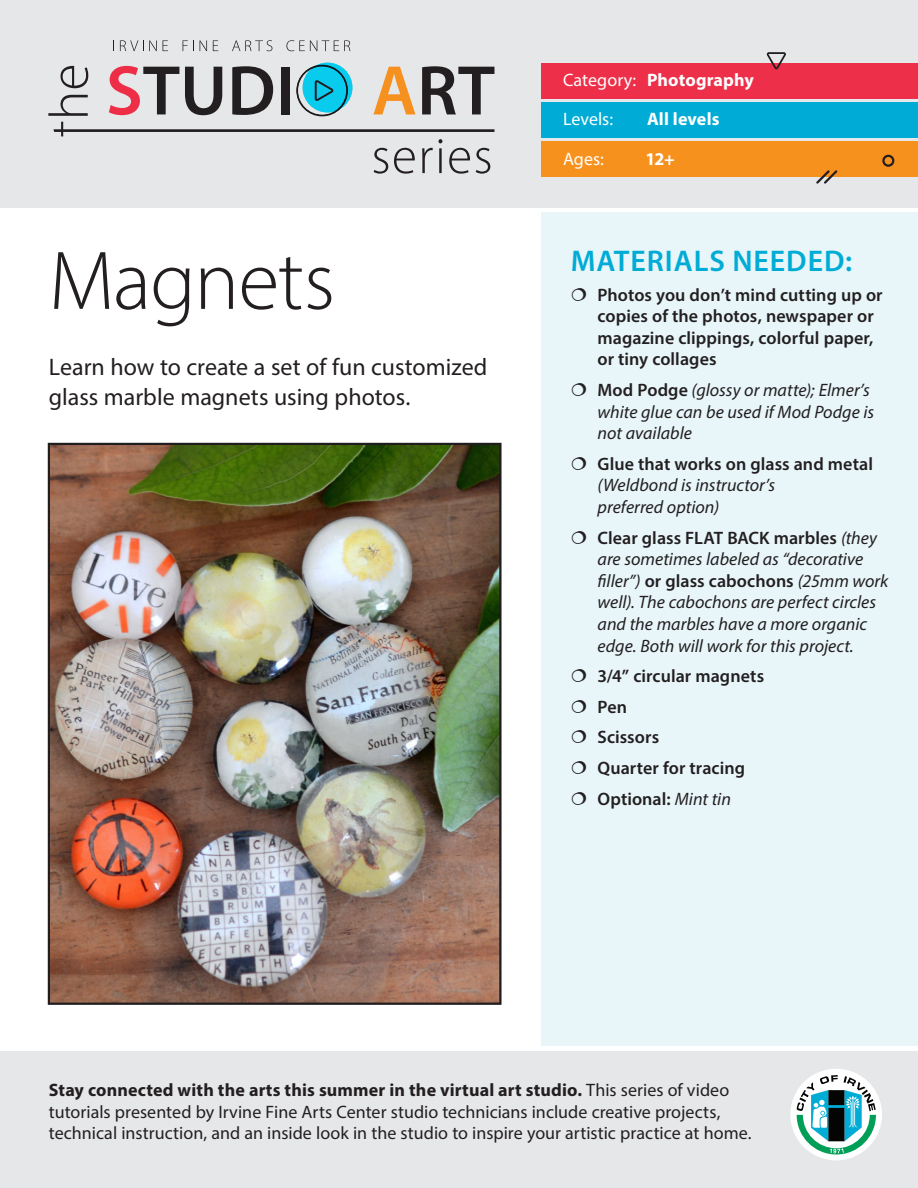
<style>
.page{position:relative;width:918px;height:1188px;background:#fff}
.page>*{position:absolute;margin:0;border:0;box-sizing:border-box;transform-origin:0 0}
.t1{font:300 84px "Myriad Pro";letter-spacing:-.015em;color:#231f20}
.t2{font:600 30px "Myriad Pro";letter-spacing:.03em;color:#00acd5}
.t3{font:24px/30px "Myriad Pro";color:#231f20}
.t4{font:italic 18px/21.6px "Myriad Pro";color:#231f20}
.t5{font:18px/21.6px "Myriad Pro";color:#231f20}
.t6{font:600 18px/21.6px "Myriad Pro";letter-spacing:.005em;color:#231f20}
.t7{font:700 18px "Myriad Pro";letter-spacing:.01em;color:#fff}
.t8{font:18px "Myriad Pro";letter-spacing:-.005em;color:#fff}
.s1{font-weight:400}
.s2{font-weight:600;font-style:normal}
.s3{font-weight:400;font-style:italic}
.s4{font-weight:700}
</style>
<div class="page">
<div style="left:541px;top:213px;width:377px;height:833px;background:#e8f6fa"></div>
<div style="left:0;top:0;width:918px;height:208px;background:#e6e7e9"></div>
<div style="left:0;top:1051px;width:918px;height:137px;background:#e6e7e9"></div>
<div style="left:790px;top:1069px;width:92px;height:91px;background:#fff;border-radius:50%"></div>
<svg style="left:797px;top:1075px;width:79px;height:80px"></svg>
<svg style="left:49px;top:95px;width:39px;height:21px"></svg>
<svg style="left:61px;top:66px;width:27px;height:22px"></svg>
<svg style="left:53px;top:122px;width:441px;height:52px"></svg>
<svg style="left:109px;top:66px;width:70px;height:49px"></svg>
<svg style="left:185px;top:67px;width:37px;height:48px"></svg>
<svg style="left:232px;top:66px;width:41px;height:49px"></svg>
<div style="left:281px;top:67px;width:8px;height:47px;background:#231f20"></div>
<svg style="left:373px;top:67px;width:42px;height:47px"></svg>
<svg style="left:422px;top:66px;width:72px;height:48px"></svg>
<svg style="left:303px;top:63px;width:49px;height:49px"></svg>
<svg style="left:296px;top:65px;width:52px;height:51px"></svg>
<svg style="left:120px;top:40px;width:37px;height:11px"></svg>
<svg style="left:163px;top:40px;width:5px;height:11px"></svg>
<svg style="left:183px;top:40px;width:11px;height:11px"></svg>
<svg style="left:200px;top:40px;width:7px;height:11px"></svg>
<svg style="left:213px;top:40px;width:5px;height:11px"></svg>
<svg style="left:232px;top:40px;width:40px;height:11px"></svg>
<svg style="left:286px;top:40px;width:64px;height:11px"></svg>
<div style="left:541px;top:102px;width:377px;height:36px;background:#00acd5"></div>
<div style="left:541px;top:63px;width:377px;height:36px;background:#ee2f49"></div>
<div style="left:541px;top:141px;width:377px;height:36px;background:#f7911d"></div>
<svg style="left:767px;top:52px;width:19px;height:17px"></svg>
<svg style="left:816px;top:170px;width:22px;height:14px"></svg>
<div style="left:882px;top:155px;width:12px;height:12px;border:2px solid #231f20;border-radius:50%"></div>
<img style="left:51px;top:446px;width:448px;height:556px">
<div style="left:48px;top:443px;width:454px;height:562px;border:2px solid #201d1e"></div>
<p class="t1" style="left:49px;top:230px;width:288px">Magnets</p>
<p class="t3" style="left:49px;top:351px;width:440px">Learn how to create a set of fun customized glass marble magnets using photos.</p>
<p class="t7" style="left:563px;top:68px;width:192px"><span class="s1">Category:</span> Photography</p>
<p class="t8" style="left:563px;top:108px;width:52px">Levels:</p>
<p class="t7" style="left:647px;top:108px;width:74px">All levels</p>
<p class="t8" style="left:563px;top:148px;width:42px">Ages:</p>
<p class="t7" style="left:646px;top:147px;width:31px">12+</p>
<p class="t2" style="left:571px;top:241px;width:283px">MATERIALS NEEDED:</p>
<p class="t6" style="left:598px;top:283px;width:287px">Photos you don’t mind cutting up or copies of the photos, newspaper or magazine clippings, colorful paper, or tiny collages</p>
<p class="t4" style="left:598px;top:379px;width:278px"><span class="s2">Mod Podge</span> (glossy or matte); Elmer’s white glue can be used if Mod Podge is not available</p>
<p class="t4" style="left:598px;top:453px;width:277px"><span class="s2">Glue that works on glass and metal </span>(Weldbond is instructor’s<br>preferred option)</p>
<p class="t4" style="left:598px;top:526px;width:292px"><span class="s2">Clear glass FLAT BACK marbles</span> (they are sometimes labeled as “decorative filler”) <span class="s2">or glass cabochons</span> (25mm work well). The cabochons are perfect circles and the marbles have a more organic edge. Both will work for this project.</p>
<p class="t6" style="left:598px;top:665px;width:168px">3/4” circular magnets</p>
<p class="t6" style="left:598px;top:696px;width:31px">Pen</p>
<p class="t6" style="left:598px;top:726px;width:63px">Scissors</p>
<p class="t6" style="left:598px;top:757px;width:149px">Quarter for tracing</p>
<p class="t6" style="left:598px;top:787px;width:135px">Optional: <span class="s3">Mint tin</span></p>
<p class="t5" style="left:49px;top:1079px;width:704px"><span class="s4">Stay connected with the arts this summer in the virtual art studio.</span> This series of video tutorials presented by Irvine Fine Arts Center studio technicians include creative projects, technical instruction, and an inside look in the studio to inspire your artistic practice at home.</p>
</div>
